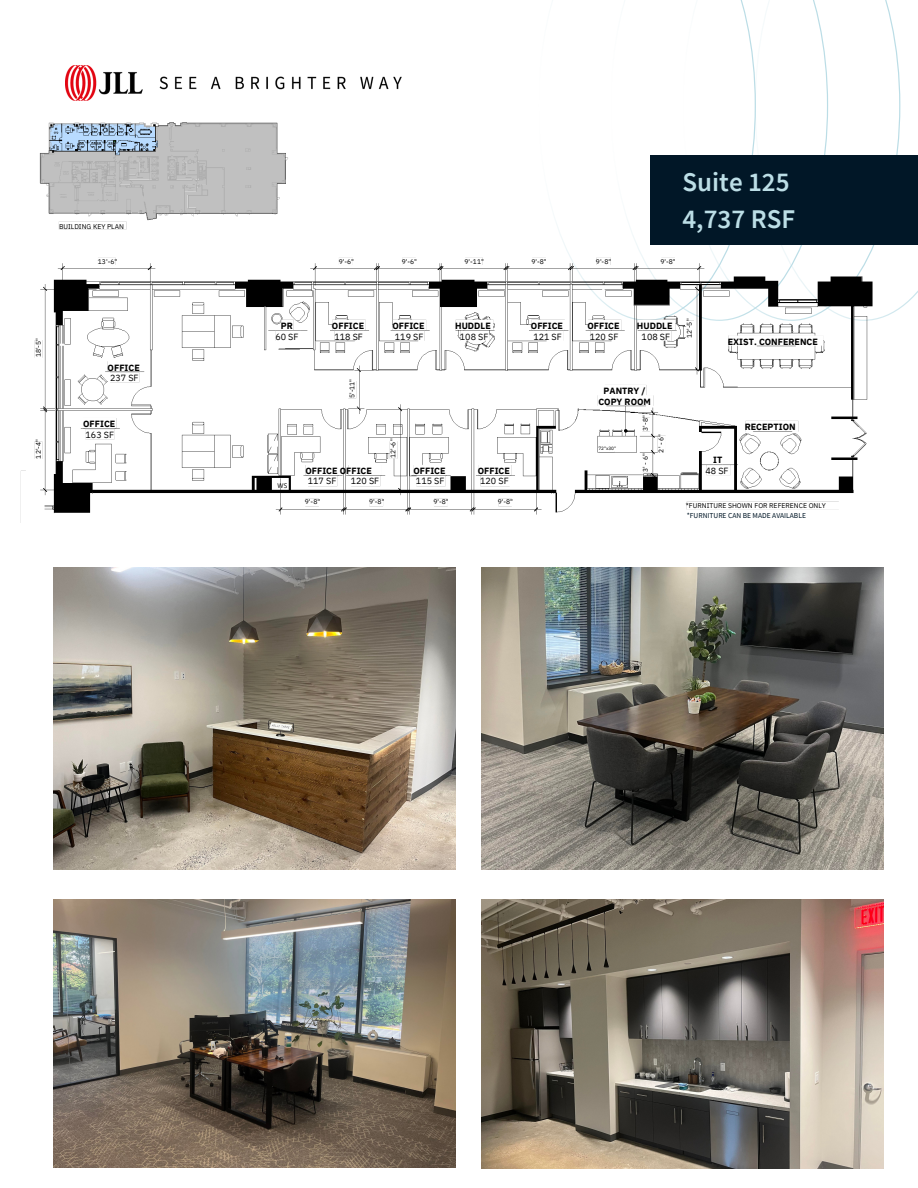
<style>
.page{position:relative;width:918px;height:1188px;background:#fff}
.page>*{position:absolute;margin:0;border:0;box-sizing:border-box;transform-origin:0 0}
.t1{font:600 27px "Source Sans Pro";color:#bcdee6}
.t2{font:700 9px/10.2px "IBM Plex Sans";color:#000;text-align:center}
.t3{font:9px "IBM Plex Sans";color:#000}
.t4{font:7.5px "Source Sans Pro";color:#011727}
.t5{font:6.9px "IBM Plex Sans";color:#000}
.t6{font:6.75px "IBM Plex Sans";color:#000}
.t7{font:6.6px "Open Sans";color:#000}
.t8{font:4.8px "IBM Plex Sans";color:#000}
</style>
<div class="page">
<img style="left:65px;top:65px;width:337px;height:35px">
<img style="left:20px;top:115px;width:877px;height:408px">
<img style="left:54px;top:899px;width:401px;height:269px">
<div style="left:651px;top:156px;width:267px;height:89px;background:#011727"></div>
<img style="left:482px;top:899px;width:401px;height:269px">
<img style="left:482px;top:568px;width:401px;height:301px">
<img style="left:54px;top:568px;width:401px;height:301px">
<p class="t5" style="left:59px;top:222px;width:67px">BUILDING KEY PLAN</p>
<p class="t6" style="left:98px;top:257px;width:21px">13'-6"</p>
<p class="t6" style="left:34px;top:357px;width:21px;rotate:-90deg">18'-5"</p>
<p class="t6" style="left:34px;top:459px;width:21px;rotate:-90deg">12'-4"</p>
<p class="t2" style="left:108px;top:362px;width:34px">OFFICE</p>
<p class="t3" style="left:110px;top:372px;width:30px">237 SF</p>
<p class="t2" style="left:83px;top:419px;width:34px">OFFICE</p>
<p class="t3" style="left:86px;top:428px;width:30px">163 SF</p>
<p class="t6" style="left:339px;top:257px;width:17px">9'-6"</p>
<p class="t6" style="left:402px;top:257px;width:17px">9'-6"</p>
<p class="t6" style="left:465px;top:257px;width:21px">9'-11"</p>
<p class="t1" style="left:682px;top:165px;width:109px">Suite 125</p>
<p class="t1" style="left:682px;top:202px;width:114px">4,737 RSF</p>
<p class="t6" style="left:532px;top:257px;width:17px">9'-8"</p>
<p class="t6" style="left:596px;top:257px;width:17px">9'-8"</p>
<p class="t6" style="left:660px;top:257px;width:17px">9'-8"</p>
<p class="t2" style="left:281px;top:321px;width:13px">PR</p>
<p class="t2" style="left:332px;top:321px;width:34px">OFFICE</p>
<p class="t2" style="left:392px;top:321px;width:34px">OFFICE</p>
<p class="t2" style="left:455px;top:321px;width:37px">HUDDLE</p>
<p class="t3" style="left:275px;top:330px;width:25px">60 SF</p>
<p class="t3" style="left:334px;top:330px;width:30px">118 SF</p>
<p class="t3" style="left:395px;top:330px;width:30px">119 SF</p>
<p class="t3" style="left:460px;top:330px;width:30px">108 SF</p>
<p class="t2" style="left:531px;top:321px;width:34px">OFFICE</p>
<p class="t2" style="left:587px;top:321px;width:34px">OFFICE</p>
<p class="t2" style="left:637px;top:321px;width:37px">HUDDLE</p>
<p class="t3" style="left:533px;top:330px;width:30px">121 SF</p>
<p class="t3" style="left:590px;top:330px;width:30px">120 SF</p>
<p class="t3" style="left:642px;top:330px;width:30px">108 SF</p>
<p class="t6" style="left:685px;top:338px;width:21px;rotate:-90deg">12'-5"</p>
<p class="t2" style="left:728px;top:336px;width:92px">EXIST. CONFERENCE</p>
<p class="t6" style="left:348px;top:398px;width:21px;rotate:-90deg">5'-11"</p>
<p class="t2" style="left:598px;top:386px;width:54px">PANTRY /<br>COPY ROOM</p>
<p class="t2" style="left:305px;top:466px;width:68px">OFFICE OFFICE</p>
<p class="t6" style="left:389px;top:458px;width:21px;rotate:-90deg">12'-6"</p>
<p class="t2" style="left:413px;top:466px;width:34px">OFFICE</p>
<p class="t2" style="left:478px;top:466px;width:34px">OFFICE</p>
<p class="t8" style="left:598px;top:446px;width:19px">72"x30"</p>
<p class="t6" style="left:641px;top:431px;width:17px;rotate:-90deg">3'-8"</p>
<p class="t6" style="left:641px;top:472px;width:20px;rotate:-90deg">3' - 6"</p>
<p class="t6" style="left:656px;top:453px;width:20px;rotate:-90deg">2' - 6"</p>
<p class="t2" style="left:713px;top:455px;width:11px">IT</p>
<p class="t3" style="left:705px;top:464px;width:25px">48 SF</p>
<p class="t2" style="left:745px;top:422px;width:52px">RECEPTION</p>
<p class="t7" style="left:277px;top:481px;width:11px">WS</p>
<p class="t3" style="left:308px;top:475px;width:30px">117 SF</p>
<p class="t3" style="left:351px;top:475px;width:30px">120 SF</p>
<p class="t3" style="left:416px;top:475px;width:30px">115 SF</p>
<p class="t3" style="left:480px;top:475px;width:30px">120 SF</p>
<p class="t6" style="left:305px;top:498px;width:17px">9'-8"</p>
<p class="t6" style="left:369px;top:498px;width:17px">9'-8"</p>
<p class="t6" style="left:433px;top:498px;width:17px">9'-8"</p>
<p class="t6" style="left:498px;top:498px;width:17px">9'-8"</p>
<p class="t5" style="left:686px;top:501px;width:142px">*FURNITURE SHOWN FOR REFERENCE ONLY</p>
<p class="t4" style="left:687px;top:510px;width:121px">*FURNITURE CAN BE MADE AVAILABLE</p>
</div>
